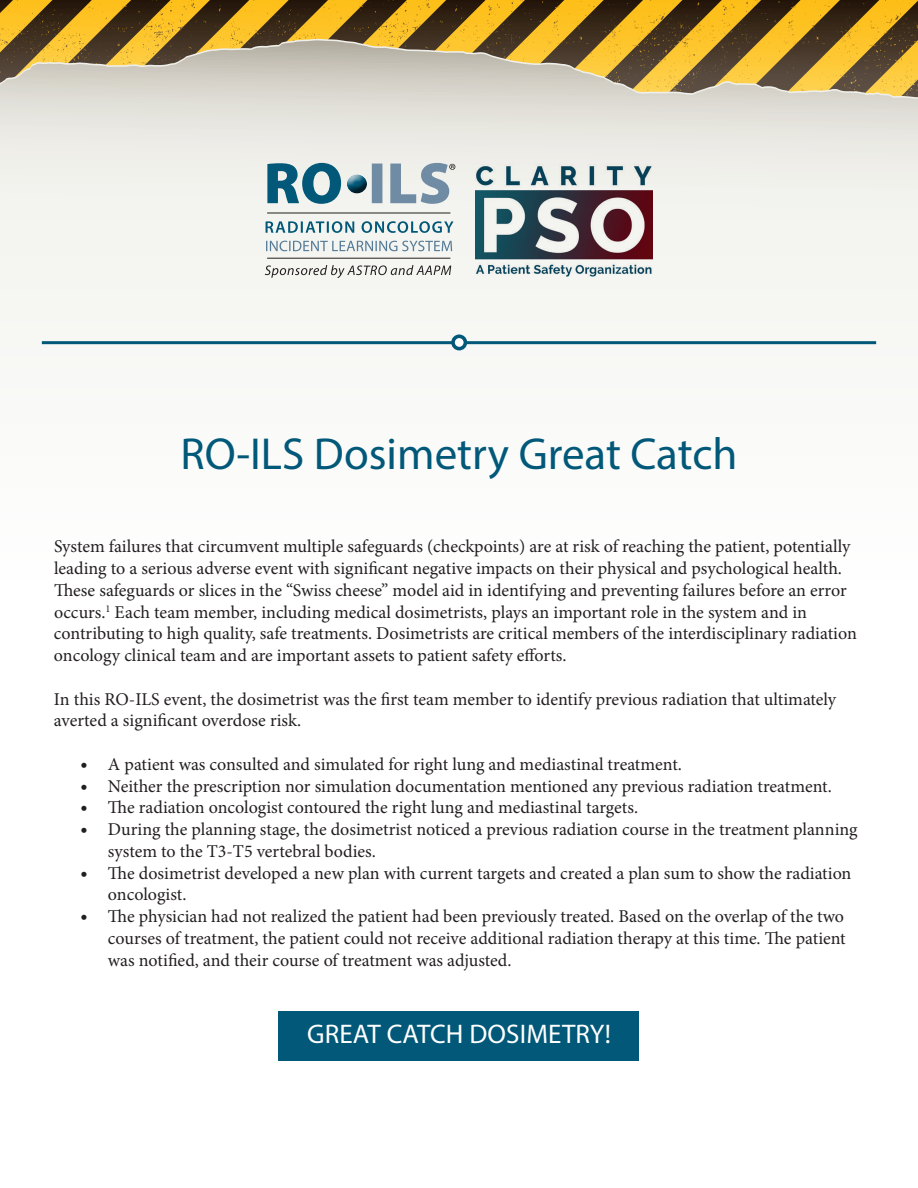
<style>
.page{position:relative;width:918px;height:1188px;background:#fff}
.page>*{position:absolute;margin:0;border:0;box-sizing:border-box;transform-origin:0 0}
.t1{font:45px "Myriad Pro";color:#015878}
.t2{font:27px "Myriad Pro";letter-spacing:.005em;color:#fff}
.t3{font:18px/21.8px "Minion Pro";color:#231f20}
.s1{font-family:"Myriad Pro";font-weight:900}
</style>
<div class="page">
<svg style="left:0;top:0;width:918px;height:39px;background:#98721b"></svg>
<svg style="left:0;top:41px;width:918px;height:310px"></svg>
<hr style="left:42px;top:341px;width:834px;height:3px;background:#015878">
<div style="left:453px;top:336px;width:12px;height:13px;background:#fff;border-radius:50%"></div>
<div style="left:451px;top:335px;width:16px;height:15px;border:4px solid #015878;border-radius:50%"></div>
<svg style="left:266px;top:241px;width:186px;height:10px"></svg>
<svg style="left:266px;top:221px;width:188px;height:12px"></svg>
<hr style="left:267px;top:213px;width:183px;height:1px;background:#231f20">
<svg style="left:265px;top:265px;width:186px;height:13px"></svg>
<hr style="left:267px;top:258px;width:183px;height:1px;background:#231f20">
<svg style="left:267px;top:163px;width:74px;height:41px;background:#5b91a4"></svg>
<div style="left:346px;top:172px;width:23px;height:16px;background:#fff;opacity:.75"></div>
<div style="left:346px;top:176px;width:23px;height:19px;background:#231f20;opacity:.75"></div>
<svg style="left:372px;top:163px;width:83px;height:41px;background:#aebdc7"></svg>
<img style="left:476px;top:162px;width:177px;height:117px">
<div style="left:279px;top:1011px;width:360px;height:49px;background:#015878"></div>
<h1 class="t1" style="left:180px;top:426px;width:559px">RO-ILS Dosimetry Great Catch</h1>
<p class="t3" style="left:54px;top:536px;width:804px">System failures that circumvent multiple safeguards (checkpoints) are at risk of reaching the patient, potentially leading to a serious adverse event with significant negative impacts on their physical and psychological health.<br>These safeguards or slices in the “Swiss cheese” model aid in identifying and preventing failures before an error occurs.<sup>1</sup> Each team member, including medical dosimetrists, plays an important role in the system and in contributing to high quality, safe treatments. Dosimetrists are critical members of the interdisciplinary radiation oncology clinical team and are important assets to patient safety efforts.</p>
<p class="t3" style="left:54px;top:688px;width:784px">In this RO-ILS event, the dosimetrist was the first team member to identify previous radiation that ultimately averted a significant overdose risk.</p>
<p class="t3" style="left:81px;top:753px;width:602px"><span class="s1">•</span> A patient was consulted and simulated for right lung and mediastinal treatment.</p>
<p class="t3" style="left:81px;top:775px;width:752px"><span class="s1">•</span> Neither the prescription nor simulation documentation mentioned any previous radiation treatment.</p>
<p class="t3" style="left:81px;top:797px;width:559px"><span class="s1">•</span> The radiation oncologist contoured the right lung and mediastinal targets.</p>
<p class="t3" style="left:108px;top:819px;width:751px;text-indent:-27px"><span class="s1">•</span> During the planning stage, the dosimetrist noticed a previous radiation course in the treatment planning system to the T3-T5 vertebral bodies.</p>
<p class="t3" style="left:108px;top:862px;width:745px;text-indent:-27px"><span class="s1">•</span> The dosimetrist developed a new plan with current targets and created a plan sum to show the radiation oncologist.</p>
<p class="t3" style="left:108px;top:906px;width:739px;text-align:justify;text-indent:-27px"><span class="s1">•</span> The physician had not realized the patient had been previously treated. Based on the overlap of the two courses of treatment, the patient could not receive additional radiation therapy at this time. The patient was notified, and their course of treatment was adjusted.</p>
<h2 class="t2" style="left:307px;top:1017px;width:305px">GREAT CATCH DOSIMETRY!</h2>
</div>
